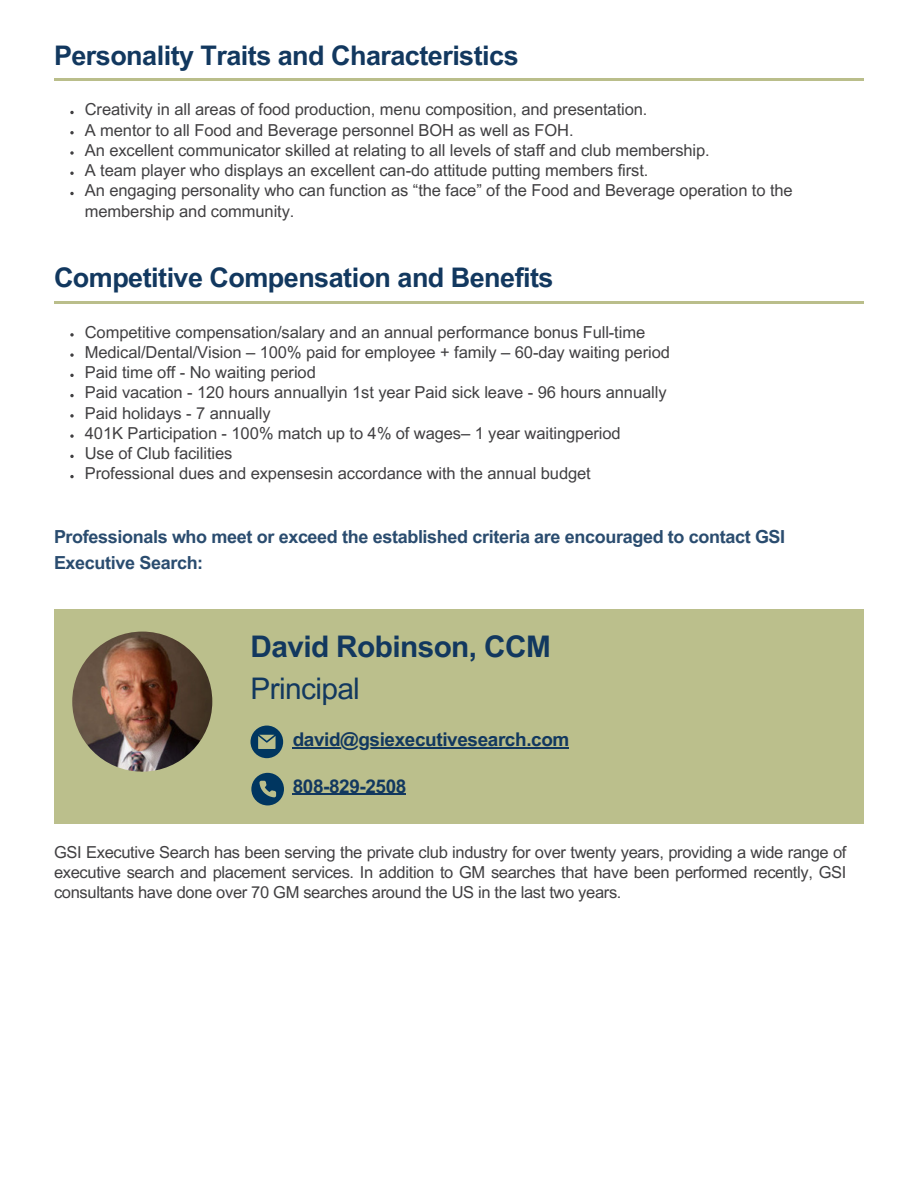
<style>
.page{position:relative;width:918px;height:1188px;background:#fff}
.page>*{position:absolute;margin:0;border:0;box-sizing:border-box;transform-origin:0 0}
.t1{font:700 29.85px "Arial MT Pro";letter-spacing:-.02em;color:#12385f}
.t2{font:29.85px "Arial MT Pro";letter-spacing:-.02em;color:#12385f}
.t3{font:700 27px "Arial MT Pro";letter-spacing:-.02em;color:#12385f}
.t4{font:700 18.9px "Arial MT Pro";letter-spacing:-.02em;color:#12385f}
.t5{font:700 18px/25.8px "Arial MT Pro";letter-spacing:-.02em;color:#2a4c6f}
.t6{font:16.5px/20.2px "Arial MT Pro";letter-spacing:-.005em;color:#414042}
</style>
<div class="page">
<hr style="left:54px;top:78px;width:810px;height:3px;background:#babe8b">
<hr style="left:54px;top:301px;width:810px;height:3px;background:#babe8b">
<svg style="left:70px;top:111px;width:4px;height:3px"></svg>
<svg style="left:70px;top:131px;width:4px;height:3px"></svg>
<svg style="left:70px;top:151px;width:4px;height:4px"></svg>
<svg style="left:70px;top:172px;width:4px;height:3px"></svg>
<svg style="left:70px;top:192px;width:4px;height:3px"></svg>
<svg style="left:70px;top:333px;width:4px;height:4px"></svg>
<svg style="left:70px;top:353px;width:4px;height:4px"></svg>
<svg style="left:70px;top:374px;width:4px;height:3px"></svg>
<svg style="left:70px;top:394px;width:4px;height:3px"></svg>
<svg style="left:70px;top:414px;width:4px;height:4px"></svg>
<svg style="left:70px;top:434px;width:4px;height:4px"></svg>
<svg style="left:70px;top:455px;width:4px;height:3px"></svg>
<svg style="left:70px;top:475px;width:4px;height:3px"></svg>
<div style="left:54px;top:609px;width:810px;height:215px;background:#bbbf8c"></div>
<img style="left:72px;top:632px;width:140px;height:140px;border-radius:50%">
<svg style="left:251px;top:726px;width:32px;height:32px"></svg>
<svg style="left:251px;top:773px;width:33px;height:32px"></svg>
<hr style="left:293px;top:747px;width:276px;height:1px;background:#12385f">
<hr style="left:293px;top:794px;width:113px;height:1px;background:#12385f">
<p class="t3" style="left:54px;top:45px;width:466px">Personality Traits and Characteristics</p>
<p class="t6" style="left:85px;top:101px;width:564px">Creativity in all areas of food production, menu composition, and presentation.</p>
<p class="t6" style="left:85px;top:122px;width:490px">A mentor to all Food and Beverage personnel BOH as well as FOH.</p>
<p class="t6" style="left:85px;top:142px;width:627px">An excellent communicator skilled at relating to all levels of staff and club membership.</p>
<p class="t6" style="left:85px;top:162px;width:565px">A team player who displays an excellent can-do attitude putting members first.</p>
<p class="t6" style="left:85px;top:182px;width:709px">An engaging personality who can function as “the face” of the Food and Beverage operation to the membership and community.</p>
<p class="t3" style="left:54px;top:268px;width:501px">Competitive Compensation and Benefits</p>
<p class="t6" style="left:85px;top:324px;width:562px">Competitive compensation/salary and an annual performance bonus Full-time</p>
<p class="t6" style="left:85px;top:344px;width:587px">Medical/Dental/Vision – 100% paid for employee + family – 60-day waiting period</p>
<p class="t6" style="left:85px;top:364px;width:233px">Paid time off - No waiting period</p>
<p class="t6" style="left:85px;top:385px;width:583px">Paid vacation - 120 hours annuallyin 1st year Paid sick leave - 96 hours annually</p>
<p class="t6" style="left:85px;top:405px;width:187px">Paid holidays - 7 annually</p>
<p class="t6" style="left:85px;top:425px;width:537px">401K Participation - 100% match up to 4% of wages– 1 year waitingperiod</p>
<p class="t6" style="left:85px;top:445px;width:149px">Use of Club facilities</p>
<p class="t6" style="left:85px;top:466px;width:508px">Professional dues and expensesin accordance with the annual budget</p>
<p class="t5" style="left:54px;top:526px;width:733px">Professionals who meet or exceed the established criteria are encouraged to contact GSI<br>Executive Search:</p>
<p class="t1" style="left:251px;top:635px;width:302px">David Robinson, CCM</p>
<p class="t2" style="left:251px;top:677px;width:111px">Principal</p>
<p class="t4" style="left:293px;top:732px;width:278px">david@gsiexecutivesearch.com</p>
<p class="t4" style="left:293px;top:779px;width:115px">808-829-2508</p>
<p class="t6" style="left:54px;top:844px;width:794px;text-align:justify">GSI Executive Search has been serving the private club industry for over twenty years, providing a wide range of executive search and placement services. In addition to GM searches that have been performed recently, GSI consultants have done over 70 GM searches around the US in the last two years.</p>
</div>
